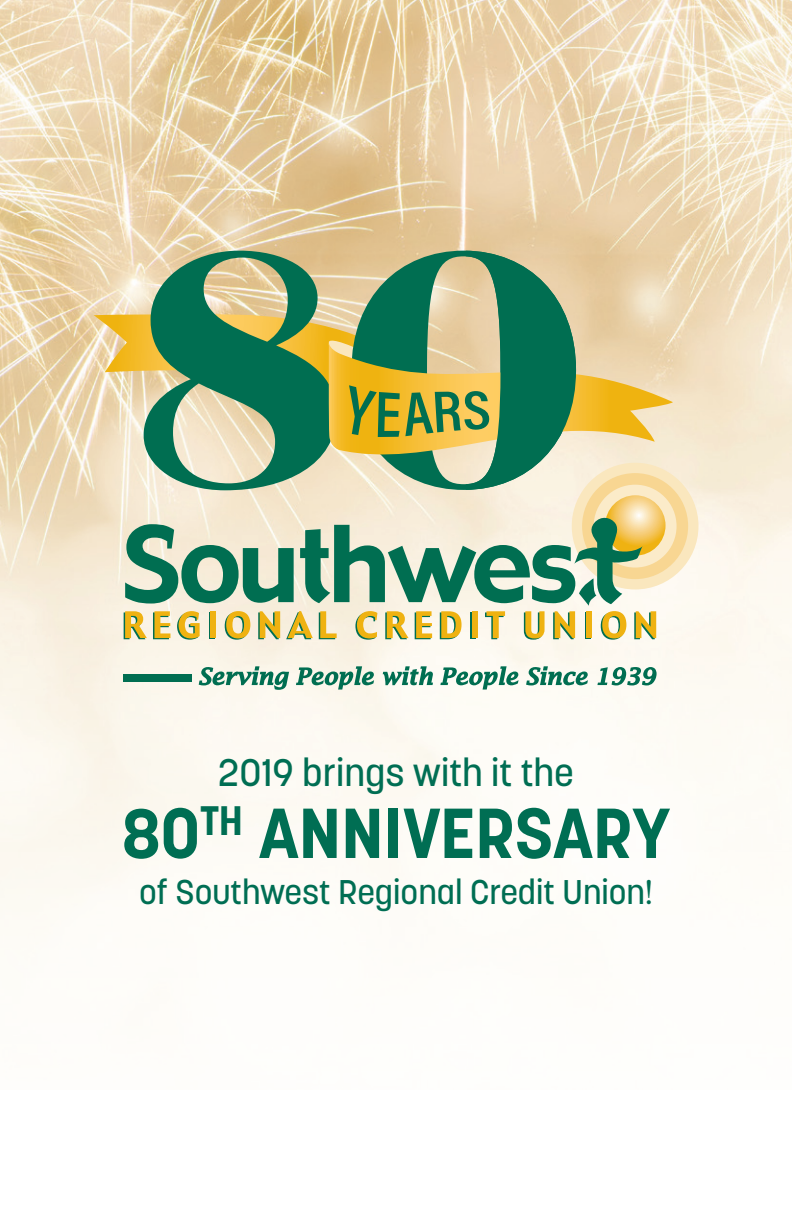
<style>
.page{position:relative;width:792px;height:1224px;background:#fff}
.page>*{position:absolute;margin:0;border:0;box-sizing:border-box;transform-origin:0 0}
.Page_Heading{font:700 70px "Korolev";color:#006e53}
.Page_Heading-2{font:500 38px "Korolev";color:#006e53}
.Page_Heading-3{font:500 34px "Korolev";color:#006e53}
</style>
<div class="page">
<img style="left:0;top:0;width:792px;height:919px">
<div style="left:572px;top:463px;width:126px;height:126px;background:#fae7be;border-radius:50%"></div>
<div style="left:582px;top:473px;width:106px;height:106px;background:#f8d692;border-radius:50%"></div>
<div style="left:594px;top:485px;width:83px;height:83px;background:#fbebc9;border-radius:50%"></div>
<svg style="left:605px;top:495px;width:61px;height:61px"></svg>
<svg style="left:124px;top:515px;width:532px;height:125px;background:#afc3a0"></svg>
<div style="left:124px;top:674px;width:68px;height:7px;background:#006e51"></div>
<svg style="left:199px;top:666px;width:90px;height:24px;background:#a0c5b3"></svg>
<svg style="left:296px;top:666px;width:78px;height:24px;background:#9cc2b0"></svg>
<svg style="left:383px;top:666px;width:50px;height:19px"></svg>
<svg style="left:440px;top:666px;width:79px;height:24px"></svg>
<svg style="left:526px;top:666px;width:62px;height:19px"></svg>
<svg style="left:597px;top:667px;width:60px;height:18px"></svg>
<svg style="left:576px;top:343px;width:97px;height:117px;background:#f0d189"></svg>
<svg style="left:94px;top:251px;width:482px;height:239px;background:#8ba879"></svg>
<p class="Page_Heading-2" style="left:218px;top:749px;width:357px">2019 brings with it the</p>
<p class="Page_Heading" style="left:122px;top:789px;width:550px">80<sup>TH</sup> ANNIVERSARY</p>
<p class="Page_Heading-3" style="left:139px;top:871px;width:515px">of Southwest Regional Credit Union!</p>
</div>
